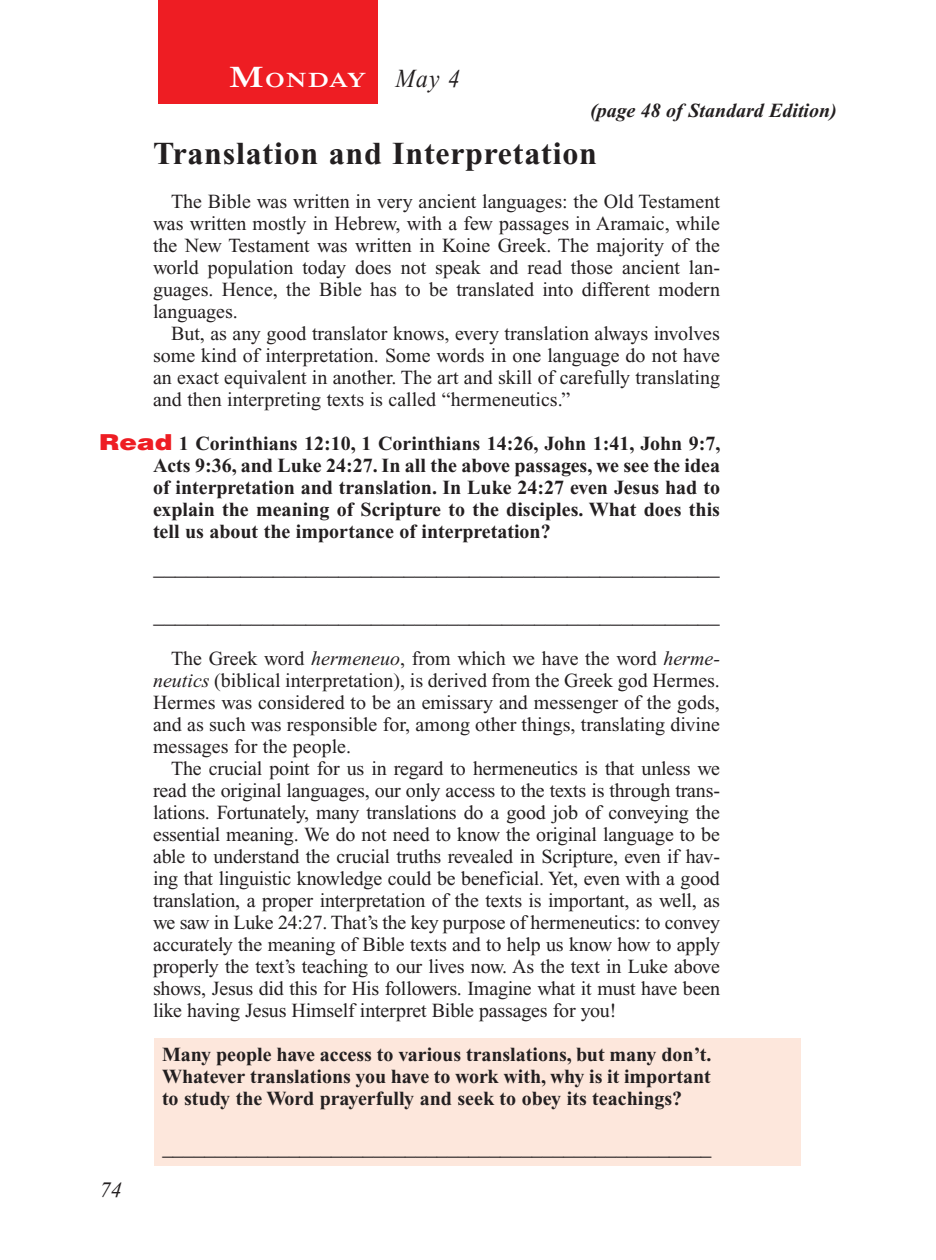
<style>
.page{position:relative;width:936px;height:1260px;background:#fff}
.page>*{position:absolute;margin:0;border:0;box-sizing:border-box;transform-origin:0 0}
.Head{font:700 32px "Times New Roman PS Std";letter-spacing:.025em;color:#231f20}
.Lesson_Dates{font:italic 26px "Times New Roman PS Std";color:#231f20;scale:.9 1}
.Blank_Lines{font:22px "Times New Roman PS Std";color:#231f20}
.Blank_Lines_In_Scree{font:22px "Times New Roman PS Std";color:#231f20;scale:.96 1}
.PageNumbers{font:italic 22px "Times New Roman PS Std";color:#231f20}
.Daily_Header{font:600 21px "Times NRMT Std";letter-spacing:.045em;color:#fff;scale:1.1 1}
.Body{font:20px/22px "Times New Roman PS Std";color:#231f20;text-align:justify}
.Question{font:700 20px/22px "Times New Roman PS Std";color:#231f20;text-align:justify}
.x-screened_box-text{font:700 20px/22px "Times New Roman PS Std";color:#231f20;text-align:justify}
.Page_from_SE{font:italic 700 20px "Times New Roman PS Std";color:#231f20}
.s1{font-size:30px}
.s2{font-family:"Helvetica LT Std";font-weight:900;font-size:22px;color:#ee1d23}
.s3{font-style:italic}
</style>
<div class="page">
<div style="left:158px;top:0;width:220px;height:103px;background:#ee1d23"></div>
<div style="left:155px;top:1038px;width:646px;height:128px;background:#fde7dc"></div>
<p class="Daily_Header" style="left:229px;top:68px;width:127px"><span class="s1">M</span>ONDAY</p>
<p class="Lesson_Dates" style="left:396px;top:64px;width:73px">May 4</p>
<p class="Page_from_SE" style="left:590px;top:100px;width:248px">(page 48 of Standard Edition)</p>
<p class="Head" style="left:153px;top:136px;width:445px">Translation and Interpretation</p>
<p class="Body" style="left:153px;top:191px;width:569px;text-indent:18px">The Bible was written in very ancient languages: the Old Testament was written mostly in Hebrew, with a few passages in Aramaic, while the New Testament was written in Koine Greek. The majority of the world population today does not speak and read those ancient lan&shy;guages. Hence, the Bible has to be translated into different modern languages.</p>
<p class="Body" style="left:153px;top:323px;width:569px;text-indent:18px">But, as any good translator knows, every translation always involves some kind of interpretation. Some words in one language do not have an exact equivalent in another. The art and skill of carefully translating and then interpreting texts is called “hermeneutics.”</p>
<p class="Question" style="left:153px;top:433px;width:569px;text-indent:-54px"><span class="s2">Read</span> 1 Corinthians 12:10, 1 Corinthians 14:26, John 1:41, John 9:7, Acts 9:36, and Luke 24:27. In all the above passages, we see the idea of interpretation and translation. In Luke 24:27 even Jesus had to explain the meaning of Scripture to the disciples. What does this tell us about the importance of interpretation?</p>
<p class="Blank_Lines" style="left:153px;top:556px;width:568px">____________________________________________________</p>
<p class="Blank_Lines" style="left:153px;top:604px;width:568px">____________________________________________________</p>
<p class="Body" style="left:153px;top:648px;width:568px;text-indent:18px">The Greek word <span class="s3">hermeneuo</span>, from which we have the word <span class="s3">herme&shy;neutics</span> (biblical interpretation), is derived from the Greek god Hermes.<br>Hermes was considered to be an emissary and messenger of the gods, and as such was responsible for, among other things, translating divine messages for the people.</p>
<p class="Body" style="left:153px;top:758px;width:569px;text-indent:18px">The crucial point for us in regard to hermeneutics is that unless we read the original languages, our only access to the texts is through trans&shy;lations. Fortunately, many translations do a good job of conveying the essential meaning. We do not need to know the original language to be able to understand the crucial truths revealed in Scripture, even if hav&shy;ing that linguistic knowledge could be beneficial. Yet, even with a good translation, a proper interpretation of the texts is important, as well, as we saw in Luke 24:27. That’s the key purpose of hermeneutics: to convey accurately the meaning of Bible texts and to help us know how to apply properly the text’s teaching to our lives now. As the text in Luke above shows, Jesus did this for His followers. Imagine what it must have been like having Jesus Himself interpret Bible passages for you!</p>
<p class="x-screened_box-text" style="left:162px;top:1044px;width:551px">Many people have access to various translations, but many don’t.<br>Whatever translations you have to work with, why is it important to study the Word prayerfully and seek to obey its teachings?</p>
<p class="PageNumbers" style="left:100px;top:1178px;width:23px">74</p>
<p class="Blank_Lines_In_Scree" style="left:162px;top:1136px;width:574px">____________________________________________________</p>
</div>
